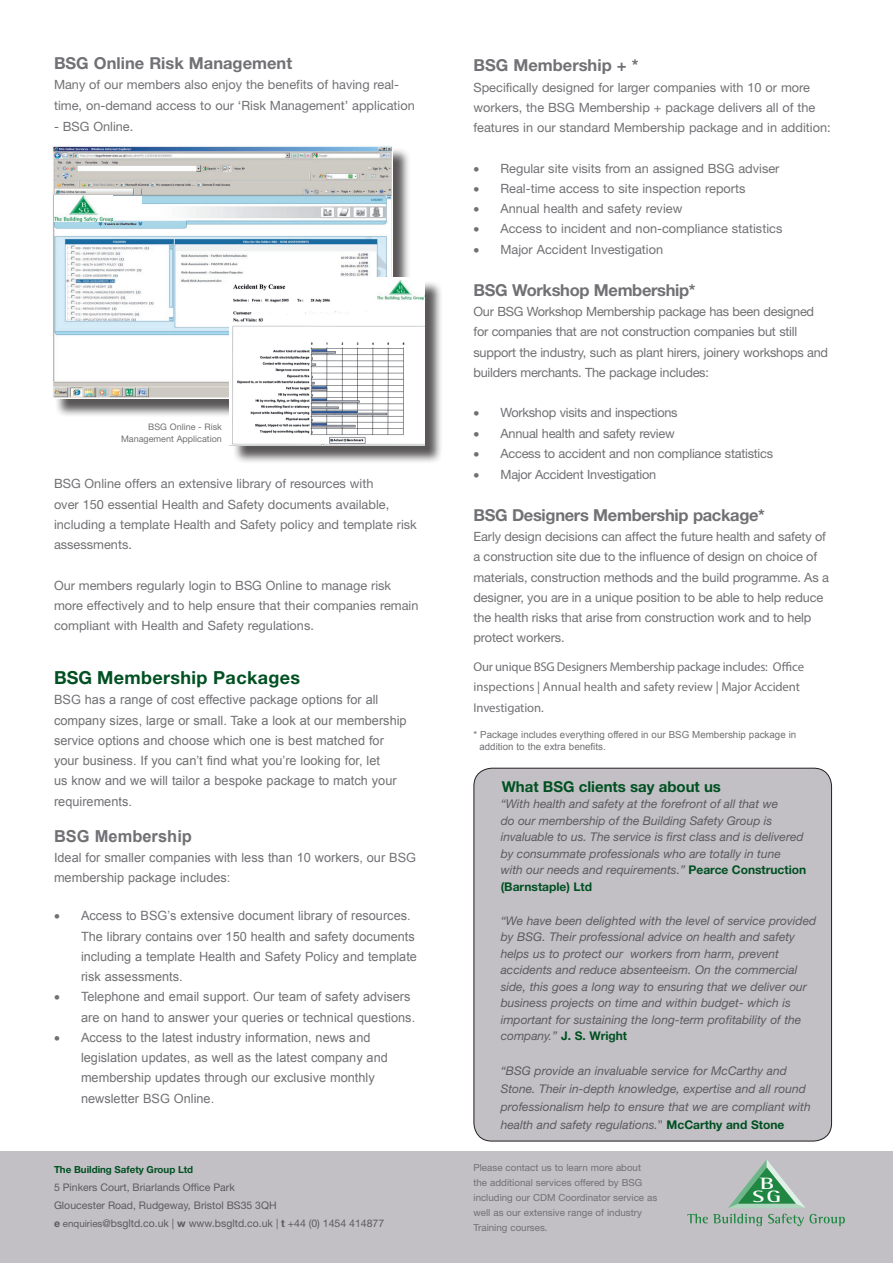
<style>
.page{position:relative;width:893px;height:1263px;background:#fff}
.page>*{position:absolute;margin:0;border:0;box-sizing:border-box;transform-origin:0 0}
.t1{font:700 18px "Helvetica Neue LT Std";letter-spacing:.02em;color:#005022}
.t2{font:700 16.65px/13.4px "Libre Semi Serif S Si";color:#fff;text-align:center;scale:1.41 1}
.t3{font:700 16.5px "Helvetica Neue LT Std";letter-spacing:-.02em;color:#717074}
.t4{font:700 16.5px "Helvetica Neue LT Std";color:#717074}
.t5{font:700 16.5px "Arial";color:#717074}
.t6{font:700 15px "Helvetica Neue LT Std";color:#005022}
.t7{font:12.75px/20.2px "Helvetica Neue LT Std";color:#717074}
.t8{font:12.75px/20.2px "Arial";color:#717074}
.t9{font:12.75px/20.2px "Helvetica Neue LT Std";letter-spacing:-.02em;color:#717074}
.t10{font:12.75px/20.2px "Myriad Pro";letter-spacing:-.01em;color:#717074}
.t11{font:italic 12px/16.5px "Helvetica Neue LT Std";color:#5c5a5d}
.t12{font:10.5px/18px "Helvetica Neue LT Std";color:#5c5a5d}
.t13{font:9.75px/15px "Helvetica Neue LT Std";color:#717074}
.t14{font:9.75px/12px "Arial";color:#717074}
.t15{font:700 9.75px "Helvetica Neue LT Std";color:#005022}
.t16{font:9px/12px "Helvetica Neue LT Std";color:#717074;text-align:right}
.s1{font-weight:700}
.s2{font-size:9.75px}
.s3{font-weight:700;font-style:normal;color:#005022}
.s4{font-style:normal}
</style>
<div class="page">
<div style="left:0;top:1151px;width:893px;height:112px;background:#c2c0c4"></div>
<div style="left:54px;top:147px;width:357px;height:270px;background:#231f20;opacity:.75"></div>
<img style="left:52px;top:145px;width:340px;height:254px">
<div style="left:232px;top:280px;width:211px;height:184px;background:#231f20;opacity:.75"></div>
<img style="left:229px;top:278px;width:195px;height:167px">
<div style="left:109px;top:196px;width:32px;height:24px;background:#fff"></div>
<img style="left:377px;top:280px;width:46px;height:20px">
<img style="left:54px;top:196px;width:59px;height:25px">
<svg style="left:728px;top:1160px;width:77px;height:48px"></svg>
<svg style="left:687px;top:1214px;width:117px;height:12px"></svg>
<svg style="left:810px;top:1214px;width:35px;height:12px"></svg>
<div style="left:474px;top:768px;width:357px;height:373px;background:#c2c0c4;border-radius:18px"></div>
<div style="left:474px;top:768px;width:358px;height:373px;border:1px solid #231f20;border-radius:18px"></div>
<p class="t4" style="left:54px;top:53px;width:240px">BSG Online Risk Management</p>
<p class="t7" style="left:54px;top:74px;width:362px">Many of our members also enjoy the benefits of having real&shy;time, on-demand access to our ‘Risk Management’ application</p>
<p class="t7" style="left:54px;top:116px;width:81px">- BSG Online.</p>
<p class="t16" style="left:121px;top:421px;width:102px">BSG Online - Risk<br>Management Application</p>
<p class="t7" style="left:54px;top:473px;width:364px">BSG Online offers an extensive library of resources with<br>over 150 essential Health and Safety documents available, including a template Health and Safety policy and template risk assessments.</p>
<p class="t7" style="left:54px;top:575px;width:366px">Our members regularly login to BSG Online to manage risk more effectively and to help ensure that their companies remain compliant with Health and Safety regulations.</p>
<h1 class="t1" style="left:54px;top:666px;width:248px">BSG Membership Packages</h1>
<p class="t8" style="left:54px;top:690px;width:354px">BSG has a range of cost effective package options for all company sizes, large or small. Take a look at our membership service options and choose which one is best matched for your business. If you can’t find what you’re looking for, let<br>us know and we will tailor a bespoke package to match your requirements.</p>
<p class="t5" style="left:54px;top:825px;width:139px">BSG Membership</p>
<p class="t8" style="left:54px;top:847px;width:364px">Ideal for smaller companies with less than 10 workers, our BSG membership package includes:</p>
<p class="t8" style="left:81px;top:906px;width:337px;text-indent:-27px">• Access to BSG’s extensive document library of resources.<br>The library contains over 150 health and safety documents including a template Health and Safety Policy and template risk assessments.</p>
<p class="t8" style="left:81px;top:987px;width:336px;text-indent:-27px">• Telephone and email support. Our team of safety advisers are on hand to answer your queries or technical questions.</p>
<p class="t8" style="left:81px;top:1027px;width:308px;text-indent:-27px">• Access to the latest industry information, news and legislation updates, as well as the latest company and membership updates through our exclusive monthly newsletter BSG Online.</p>
<p class="t15" style="left:54px;top:1163px;width:141px">The Building Safety Group Ltd</p>
<p class="t12" style="left:54px;top:1178px;width:332px">5 Pinkers Court, Briarlands Office Park<br>Gloucester Road, Rudgeway, Bristol BS35 3QH<br><span class="s1">e</span> <span class="s2">enquiries</span>@bsgltd.co.uk | <span class="s1">w</span> www.bsgltd.co.uk | <span class="s1">t</span> +44 (0) 1454 414877</p>
<p class="t4" style="left:473px;top:55px;width:166px">BSG Membership + *</p>
<p class="t7" style="left:473px;top:77px;width:359px">Specifically designed for larger companies with 10 or more workers, the BSG Membership + package delivers all of the features in our standard Membership package and in addition:</p>
<p class="t7" style="left:473px;top:158px;width:308px">• Regular site visits from an assigned BSG adviser</p>
<p class="t7" style="left:473px;top:178px;width:274px">• Real-time access to site inspection reports</p>
<p class="t7" style="left:473px;top:198px;width:210px">• Annual health and safety review</p>
<p class="t7" style="left:473px;top:219px;width:310px">• Access to incident and non-compliance statistics</p>
<p class="t7" style="left:473px;top:239px;width:191px">• Major Accident Investigation</p>
<p class="t3" style="left:473px;top:280px;width:224px">BSG Workshop Membership*</p>
<p class="t9" style="left:473px;top:301px;width:356px">Our BSG Workshop Membership package has been designed for companies that are not construction companies but still support the industry, such as plant hirers, joinery workshops and builders merchants. The package includes:</p>
<p class="t9" style="left:473px;top:402px;width:206px">• Workshop visits and inspections</p>
<p class="t9" style="left:473px;top:423px;width:203px">• Annual health and safety review</p>
<p class="t9" style="left:473px;top:443px;width:301px">• Access to accident and non compliance statistics</p>
<p class="t9" style="left:473px;top:464px;width:184px">• Major Accident Investigation</p>
<p class="t3" style="left:473px;top:505px;width:293px">BSG Designers Membership package*</p>
<p class="t7" style="left:473px;top:526px;width:357px">Early design decisions can affect the future health and safety of a construction site due to the influence of design on choice of materials, construction methods and the build programme. As a designer, you are in a unique position to be able to help reduce the health risks that arise from construction work and to help protect workers.</p>
<p class="t10" style="left:473px;top:656px;width:332px">Our unique BSG Designers Membership package includes: Office inspections | Annual health and safety review | Major Accident<br>Investigation.</p>
<p class="t14" style="left:479px;top:728px;width:318px;text-indent:-6px">* Package includes everything offered in our BSG Membership package in addition to the extra benefits.</p>
<p class="t6" style="left:502px;top:777px;width:221px">What BSG clients say about us</p>
<p class="t11" style="left:501px;top:796px;width:307px">“With health and safety at the forefront of all that we<br>do our membership of the Building Safety Group is invaluable to us. The service is first class and is delivered by consummate professionals who are totally in tune<br>with our needs and requirements.” <span class="s3">Pearce Construction (Barnstaple) Ltd</span></p>
<p class="t11" style="left:501px;top:912px;width:317px">“We have been delighted with the level of service provided by BSG. Their professional advice on health and safety helps us to protect our workers from harm, prevent accidents and reduce absenteeism. On the commercial side, this goes a long way to ensuring that we deliver our business projects on time and within budget- which is important for sustaining the long-term profitability of the company.” <span class="s3">J. S. Wright</span></p>
<p class="t11" style="left:501px;top:1061px;width:311px;line-height:18px">“BSG provide an invaluable service for McCarthy and Stone. Their in-depth knowledge, expertise and all round professionalism help to ensure that we are compliant with health and safety regulations.<span class="s4">”</span> <span class="s3">McCarthy and Stone</span></p>
<p class="t13" style="left:473px;top:1160px;width:185px">Please contact us to learn more about the additional services offered by BSG including our CDM Coordinator service as well as our extensive range of industry Training courses.</p>
<h2 class="t2" style="left:752px;top:1176px;width:22px">B<br>SG</h2>
</div>
